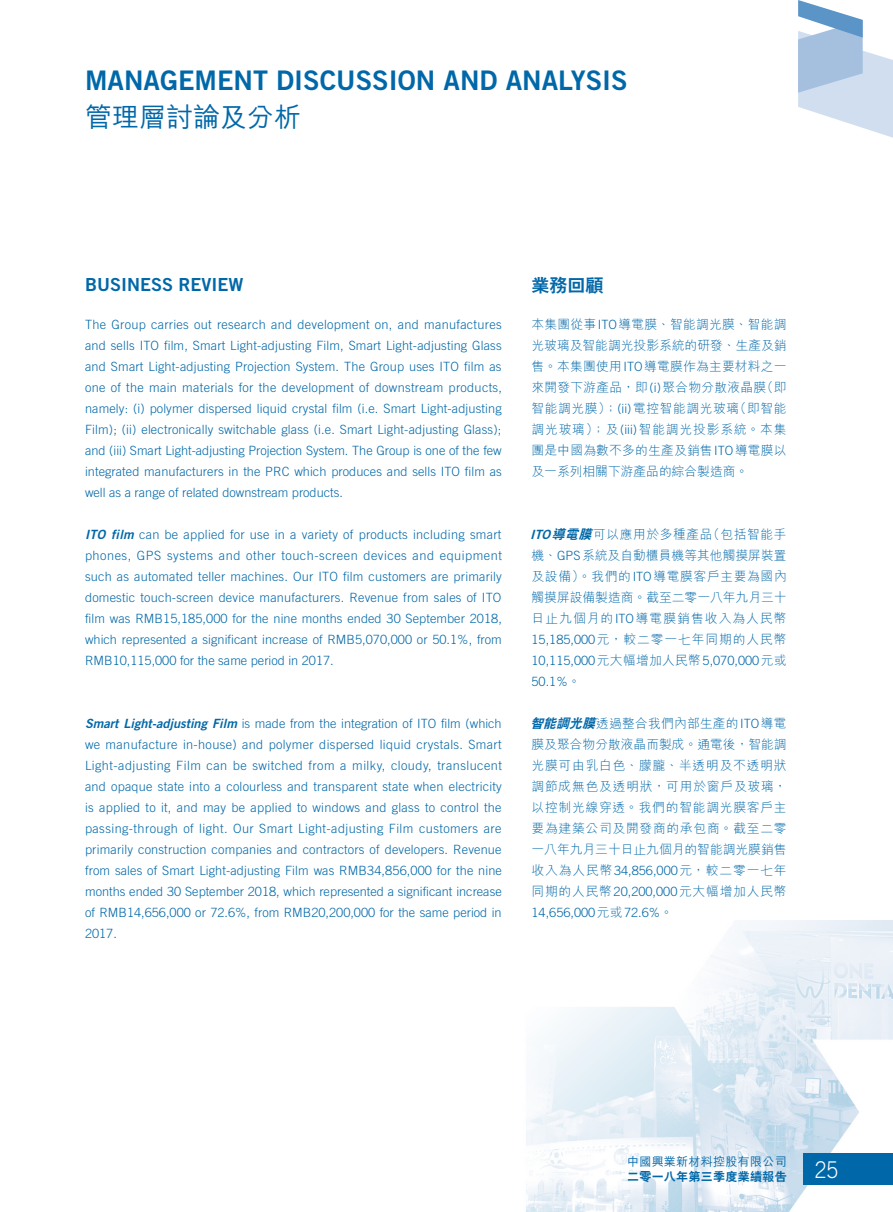
<style>
.page{position:relative;width:893px;height:1212px;background:#fff}
.page>*{position:absolute;margin:0;border:0;box-sizing:border-box;transform-origin:0 0}
.Heading_e{font:27px "Trade Gothic LT Std Bd 2";color:#0068a9}
.Heading_c{font:500 27px "M Hei HK";color:#0068a9}
.t1{font:300 23.1px "Trade Gothic LT Std";color:#fff;scale:.91 1}
.Subhead_1{font:18px "Trade Gothic LT Std Bd 2";color:#0068a9}
.副標題1{font:800 18px "C Hei 2 HK";color:#0068a9}
.Body_Text{font:300 12.75px/21px "Trade Gothic LT Std";color:#0068a9;text-align:justify}
.內文{font:300 12.75px/21px "M Hei HK";letter-spacing:.015em;color:#0068a9;text-align:justify}
.t2{font:500 12px "M Hei HK";letter-spacing:.025em;color:#0068a9}
.t3{font:800 12px "C Hei 2 HK";letter-spacing:.025em;color:#0068a9}
.s1{font-family:"Trade Gothic LT Std Bd 2 Obl";font-weight:400}
.s2{font-family:"Trade Gothic LT Std"}
.s3{font-family:"Trade Gothic LT Std Bd 2";font-weight:400;font-style:italic}
.s4{font-family:"C Hei 2 HK";font-weight:800;font-style:italic}
</style>
<div class="page">
<img style="left:526px;top:920px;width:367px;height:292px">
<svg style="left:798px;top:0;width:95px;height:138px"></svg>
<div style="left:804px;top:1153px;width:89px;height:31px;background:#0068a9"></div>
<p class="Heading_e" style="left:85px;top:64px;width:544px">MANAGEMENT DISCUSSION AND ANALYSIS</p>
<p class="Heading_c" style="left:85px;top:97px;width:217px">管理層討論及分析</p>
<p class="Subhead_1" style="left:85px;top:274px;width:160px">BUSINESS REVIEW</p>
<p class="Body_Text" style="left:85px;top:314px;width:418px">The Group carries out research and development on, and manufactures and sells ITO film, Smart Light-adjusting Film, Smart Light-adjusting Glass and Smart Light-adjusting Projection System. The Group uses ITO film as one of the main materials for the development of downstream products, namely: (i) polymer dispersed liquid crystal film (i.e. Smart Light-adjusting Film); (ii) electronically switchable glass (i.e. Smart Light-adjusting Glass); and (iii) Smart Light-adjusting Projection System. The Group is one of the few integrated manufacturers in the PRC which produces and sells ITO film as well as a range of related downstream products.</p>
<p class="Body_Text" style="left:85px;top:524px;width:418px"><span class="s1">ITO film</span> can be applied for use in a variety of products including smart phones, GPS systems and other touch-screen devices and equipment such as automated teller machines. Our ITO film customers are primarily domestic touch-screen device manufacturers. Revenue from sales of ITO film was RMB15,185,000 for the nine months ended 30 September 2018, which represented a significant increase of RMB5,070,000 or 50.1%, from RMB10,115,000 for the same period in 2017.</p>
<p class="Body_Text" style="left:85px;top:713px;width:418px"><span class="s1">Smart Light-adjusting Film</span> is made from the integration of ITO film (which we manufacture in-house) and polymer dispersed liquid crystals. Smart Light-adjusting Film can be switched from a milky, cloudy, translucent and opaque state into a colourless and transparent state when electricity is applied to it, and may be applied to windows and glass to control the passing-through of light. Our Smart Light-adjusting Film customers are primarily construction companies and contractors of developers. Revenue from sales of Smart Light-adjusting Film was RMB34,856,000 for the nine months ended 30 September 2018, which represented a significant increase of RMB14,656,000 or 72.6%, from RMB20,200,000 for the same period in 2017.</p>
<p class="副標題1" style="left:531px;top:276px;width:73px">業務回顧</p>
<p class="內文" style="left:531px;top:314px;width:257px">本集團從事<span class="s2">ITO</span>導電膜、智能調光膜、智能調光玻璃及智能調光投影系統的研發、生產及銷售。本集團使用<span class="s2">ITO</span>導電膜作為主要材料之一來開發下游產品，即<span class="s2">(i)</span>聚合物分散液晶膜（即智能調光膜）；<span class="s2">(ii)</span>電控智能調光玻璃（即智能調光玻璃）；及<span class="s2">(iii)</span>智能調光投影系統。本集團是中國為數不多的生產及銷售<span class="s2">ITO</span>導電膜以及一系列相關下游產品的綜合製造商。</p>
<p class="內文" style="left:530px;top:524px;width:258px"><span class="s3">ITO</span><span class="s4">導電膜</span>可以應用於多種產品（包括智能手機、<span class="s2">GPS</span>系統及自動櫃員機等其他觸摸屏裝置及設備）。我們的<span class="s2">ITO</span>導電膜客戶主要為國內觸摸屏設備製造商。截至二零一八年九月三十日止九個月的<span class="s2">ITO</span>導電膜銷售收入為人民幣<span class="s2">15,185,000</span>元，較二零一七年同期的人民幣<span class="s2">10,115,000</span>元大幅增加人民幣<span class="s2">5,070,000</span>元或<span class="s2">50.1%</span>。</p>
<p class="內文" style="left:530px;top:713px;width:258px"><span class="s4">智能調光膜</span>透過整合我們內部生產的<span class="s2">ITO</span>導電膜及聚合物分散液晶而製成。通電後，智能調光膜可由乳白色、朦朧、半透明及不透明狀調節成無色及透明狀，可用於窗戶及玻璃，以控制光線穿透。我們的智能調光膜客戶主要為建築公司及開發商的承包商。截至二零一八年九月三十日止九個月的智能調光膜銷售收入為人民幣<span class="s2">34,856,000</span>元，較二零一七年同期的人民幣<span class="s2">20,200,000</span>元大幅增加人民幣<span class="s2">14,656,000</span>元或<span class="s2">72.6%</span>。</p>
<p class="t2" style="left:627px;top:1153px;width:161px">中國興業新材料控股有限公司</p>
<p class="t3" style="left:627px;top:1170px;width:161px">二零一八年第三季度業績報告</p>
<p class="t1" style="left:815px;top:1156px;width:27px">25</p>
</div>
